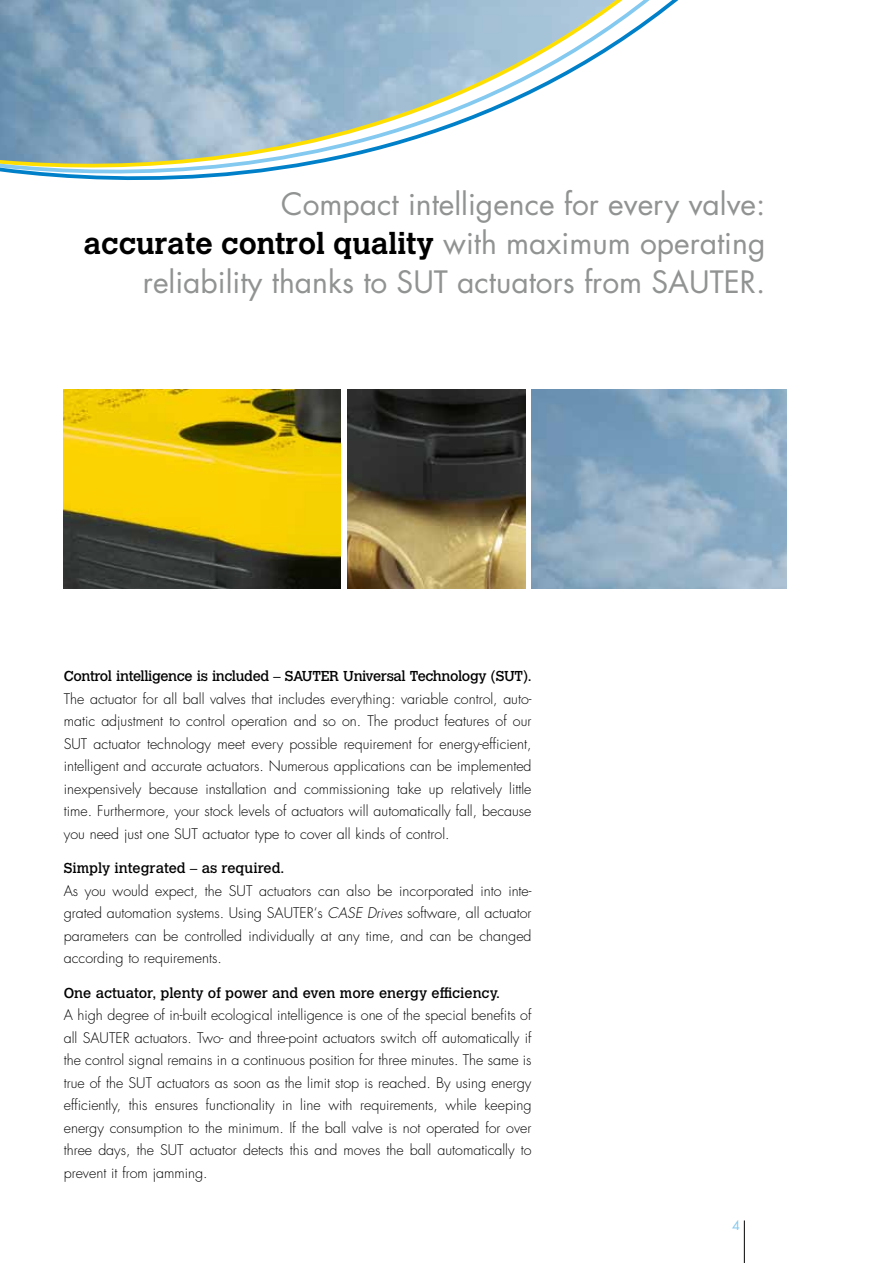
<style>
.page{position:relative;width:893px;height:1263px;background:#fff}
.page>*{position:absolute;margin:0;border:0;box-sizing:border-box;transform-origin:0 0}
.t1{font:30px "Futura";color:#919292}
.t2{font:700 30px "Calvert MT Pro";color:#000}
.t3{font:300 14.25px/22.5px "Futura";color:#000;text-align:justify}
.t4{font:14.25px "Calvert MT Pro";color:#000}
.t5{font:14.25px "Calvert MT Pro";letter-spacing:-.02em;color:#000}
.t6{font:12.75px "Futura";color:#83c9f0}
.s1{font-family:"Futura";font-weight:400;color:#919292}
.s2{font-style:italic}
</style>
<div class="page">
<svg style="left:0;top:0;width:679px;height:180px"></svg>
<img style="left:531px;top:389px;width:256px;height:200px">
<img style="left:64px;top:389px;width:277px;height:200px">
<img style="left:347px;top:389px;width:178px;height:200px">
<hr style="left:744px;top:1220px;width:1px;height:43px;background:#000">
<h1 class="t1" style="left:281px;top:185px;width:486px">Compact intelligence for every valve:</h1>
<h1 class="t2" style="left:83px;top:224px;width:683px">accurate control quality <span class="s1">with maximum operating</span></h1>
<h1 class="t1" style="left:143px;top:263px;width:624px">reliability thanks to SUT actuators from SAUTER.</h1>
<p class="t5" style="left:64px;top:668px;width:469px">Control intelligence is included – SAUTER Universal Technology (SUT).</p>
<p class="t3" style="left:64px;top:688px;width:469px">The actuator for all ball valves that includes everything: variable control, auto&shy;matic adjustment to control operation and so on. The product features of our SUT actuator technology meet every possible requirement for energy-efficient, intelligent and accurate actuators. Numerous applications can be implemented inexpensively because installation and commissioning take up relatively little time. Furthermore, your stock levels of actuators will automatically fall, because you need just one SUT actuator type to cover all kinds of control.</p>
<p class="t4" style="left:64px;top:860px;width:222px">Simply integrated – as required.</p>
<p class="t3" style="left:64px;top:880px;width:469px">As you would expect, the SUT actuators can also be incorporated into inte&shy;grated automation systems. Using SAUTER‘s <span class="s2">CASE Drives</span> software, all actuator parameters can be controlled individually at any time, and can be changed according to requirements.</p>
<p class="t4" style="left:64px;top:985px;width:438px">One actuator, plenty of power and even more energy efficiency.</p>
<p class="t3" style="left:64px;top:1004px;width:469px">A high degree of in-built ecological intelligence is one of the special benefits of all SAUTER actuators. Two- and three-point actuators switch off automatically if the control signal remains in a continuous position for three minutes. The same is true of the SUT actuators as soon as the limit stop is reached. By using energy efficiently, this ensures functionality in line with requirements, while keeping energy consumption to the minimum. If the ball valve is not operated for over three days, the SUT actuator detects this and moves the ball automatically to prevent it from jamming.</p>
<p class="t6" style="left:732px;top:1217px;width:9px">4</p>
</div>
